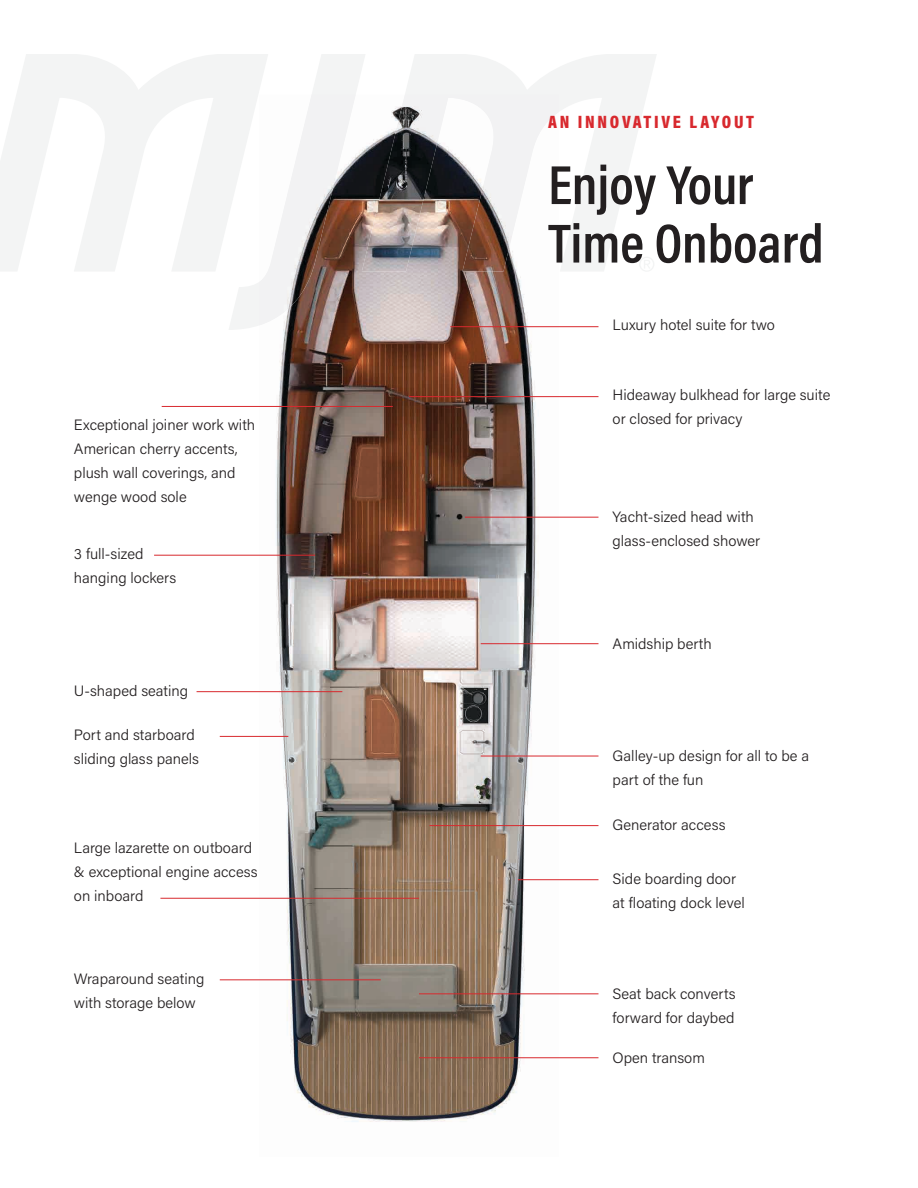
<style>
.page{position:relative;width:918px;height:1188px;background:#fff}
.page>*{position:absolute;margin:0;border:0;box-sizing:border-box;transform-origin:0 0}
.t1{font:600 55.5px/58.5px "Acumin Pro Cond";color:#231f20}
.t2{font:900 18px "Acumin Pro Cond";letter-spacing:.15em;color:#d8292e}
.t3{font:300 15px/24px "Acumin Pro";color:#231f20}
</style>
<div class="page">
<svg style="left:0;top:54px;width:229px;height:217px;fill:#f3f4f4"></svg>
<svg style="left:229px;top:54px;width:133px;height:276px"></svg>
<svg style="left:362px;top:54px;width:294px;height:217px;fill:#f3f4f4"></svg>
<svg style="left:639px;top:257px;width:15px;height:14px"></svg>
<img style="left:259px;top:94px;width:300px;height:1028px">
<img style="left:259px;top:94px;width:97px;height:231px">
<img style="left:362px;top:94px;width:197px;height:178px">
<hr style="left:162px;top:406px;width:231px;height:1px;background:#d8292e">
<hr style="left:518px;top:879px;width:80px;height:1px;background:#d8292e">
<hr style="left:429px;top:825px;width:169px;height:1px;background:#d8292e">
<hr style="left:481px;top:643px;width:117px;height:1px;background:#d8292e">
<hr style="left:481px;top:756px;width:117px;height:1px;background:#d8292e">
<hr style="left:197px;top:691px;width:145px;height:1px;background:#d8292e">
<hr style="left:220px;top:736px;width:68px;height:1px;background:#d8292e">
<hr style="left:160px;top:898px;width:259px;height:1px;background:#d8292e">
<hr style="left:220px;top:979px;width:161px;height:1px;background:#d8292e">
<hr style="left:419px;top:1057px;width:179px;height:1px;background:#d8292e">
<hr style="left:419px;top:993px;width:179px;height:1px;background:#d8292e">
<hr style="left:465px;top:517px;width:133px;height:1px;background:#d8292e">
<hr style="left:154px;top:555px;width:161px;height:1px;background:#d8292e">
<hr style="left:450px;top:326px;width:148px;height:1px;background:#d8292e">
<hr style="left:409px;top:396px;width:189px;height:1px;background:#d8292e">
<p class="t3" style="left:74px;top:412px;width:183px">Exceptional joiner work with<br>American cherry accents, plush wall coverings, and wenge wood sole</p>
<p class="t3" style="left:74px;top:541px;width:104px">3 full-sized hanging lockers</p>
<p class="t3" style="left:74px;top:678px;width:116px">U-shaped seating</p>
<p class="t3" style="left:74px;top:723px;width:127px">Port and starboard sliding glass panels</p>
<p class="t3" style="left:74px;top:835px;width:185px">Large lazarette on outboard &amp; exceptional engine access on inboard</p>
<p class="t3" style="left:74px;top:966px;width:132px">Wraparound seating with storage below</p>
<p class="t2" style="left:548px;top:110px;width:207px">AN INNOVATIVE LAYOUT</p>
<h1 class="t1" style="left:548px;top:154px;width:277px">Enjoy Your<br>Time Onboard</h1>
<p class="t3" style="left:613px;top:312px;width:164px">Luxury hotel suite for two</p>
<p class="t3" style="left:613px;top:382px;width:219px">Hideaway bulkhead for large suite or closed for privacy</p>
<p class="t3" style="left:613px;top:504px;width:149px">Yacht-sized head with glass-enclosed shower</p>
<p class="t3" style="left:613px;top:631px;width:101px">Amidship berth</p>
<p class="t3" style="left:613px;top:744px;width:198px">Galley-up design for all to be a part of the fun</p>
<p class="t3" style="left:613px;top:812px;width:114px">Generator access</p>
<p class="t3" style="left:613px;top:867px;width:134px">Side boarding door at floating dock level</p>
<p class="t3" style="left:613px;top:981px;width:124px">Seat back converts forward for daybed</p>
<p class="t3" style="left:613px;top:1045px;width:94px">Open transom</p>
</div>
